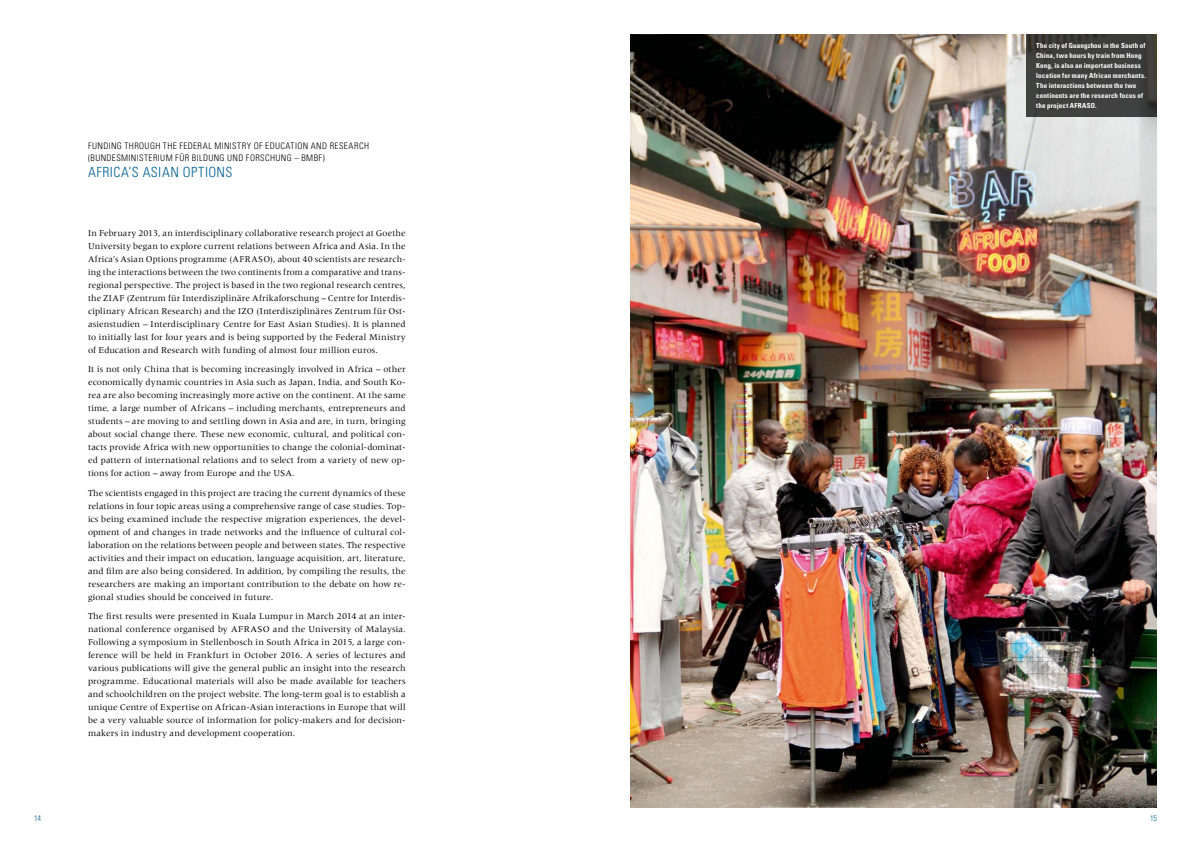
<style>
.page{position:relative;width:1191px;height:842px;background:#fff}
.page>*{position:absolute;margin:0;border:0;box-sizing:border-box;transform-origin:0 0}
.t1{font:300 condensed 14px "Univers LT Std";color:#006192}
.t2{font:9.2px/13px "Meridien LT Std";letter-spacing:.01em;color:#000;text-align:justify}
.t3{font:300 condensed 9px/12px "Univers LT Std";letter-spacing:.045em;color:#000}
.t4{font:300 condensed 8px "Univers LT Std";color:#006192}
.t5{font:700 condensed 7px/10px "Univers LT Std";letter-spacing:.025em;color:#fff}
</style>
<div class="page">
<img style="left:630px;top:34px;width:527px;height:774px">
<div style="left:1026px;top:34px;width:131px;height:83px;background:#3f403f"></div>
<p class="t3" style="left:88px;top:140px;width:248px;text-indent:223px">AN D RESEARCH (BUNDESMINISTERIUM FÜR BILDUNG UND FORSCHUNG – BMBF)</p>
<h1 class="t1" style="left:88px;top:164px;width:22px">AFRICA</h1>
<h1 class="t1" style="left:128px;top:164px;width:23px">’S ASIAN</h1>
<h1 class="t1" style="left:183px;top:164px;width:8px">OPTIONS</h1>
<p class="t3" style="left:88px;top:140px;width:26px">FUNDING</p>
<p class="t3" style="left:124px;top:140px;width:7px">THROUGH</p>
<p class="t3" style="left:163px;top:140px;width:6px">THE</p>
<p class="t3" style="left:179px;top:140px;width:48px">FEDERAL MINISTRY</p>
<p class="t3" style="left:254px;top:140px;width:27px">OF EDUCATION</p>
<p class="t2" style="left:88px;top:226px;width:319px">In February 2013, an interdisciplinary collaborative research project at Goethe University began to explore current relations between Africa and Asia. In the Africa’s Asian Options programme (AFRASO), about 40 scientists are research&shy;ing the interactions between the two continents from a comparative and trans&shy;regional perspective. The project is based in the two regional research centres, the ZIAF (Zentrum für Interdisziplinäre Afrikaforschung – Centre for Interdis&shy;ciplinary African Research) and the IZO (Interdisziplinäres Zentrum für Ost&shy;asienstudien – Interdisciplinary Centre for East Asian Studies). It is planned to initially last for four years and is being supported by the Federal Ministry of Education and Research with funding of almost four million euros.</p>
<p class="t2" style="left:88px;top:363px;width:319px">It is not only China that is becoming increasingly involved in Africa – other economically dynamic countries in Asia such as Japan, India, and South Ko&shy;rea are also becoming increasingly more active on the continent. At the same time, a large number of Africans – including merchants, entrepreneurs and students – are moving to and settling down in Asia and are, in turn, bringing about social change there. These new economic, cultural, and political con&shy;tacts provide Africa with new opportunities to change the colonial- dominat&shy;ed pattern of international relations and to select from a variety of new op&shy;tions for action – away from Europe and the USA.</p>
<p class="t2" style="left:88px;top:486px;width:319px">The scientists engaged in this project are tracing the current dynamics of these relations in four topic areas using a comprehensive range of case studies. Top&shy;ics being examined include the respective migration experiences, the devel&shy;opment of and changes in trade networks and the influence of cultural col&shy;laboration on the relations between people and between states. The respective activities and their impact on education, language acquisition, art, literature, and film are also being considered. In addition, by compiling the results, the researchers are making an important contribution to the debate on how re&shy;gional studies should be conceived in future.</p>
<p class="t2" style="left:88px;top:610px;width:319px;text-align:left">The first results were presented in Kuala Lumpur in March 2014 at an inter&shy;national conference organised by AFRASO and the University of Malaysia.<br>Following a symposium in Stellenbosch in South Africa in 2015, a large con&shy;ference will be held in Frankfurt in October 2016. A series of lectures and various publications will give the general public an insight into the research programme. Educational materials will also be made available for teachers and schoolchildren on the project website. The long-term goal is to establish a unique Centre of Expertise on African-Asian interactions in Europe that will be a very valuable source of information for policy-makers and for decision&shy;makers in industry and development cooperation.</p>
<p class="t5" style="left:1036px;top:40px;width:111px">The city of Guangzhou in the South of China, two hours by train from Hong Kong, is also an important business location for many African merchants.<br>The interactions between the two continents are the research focus of the project AFRASO.</p>
<p class="t4" style="left:34px;top:813px;width:8px">14</p>
<p class="t4" style="left:1150px;top:813px;width:8px">15</p>
</div>
